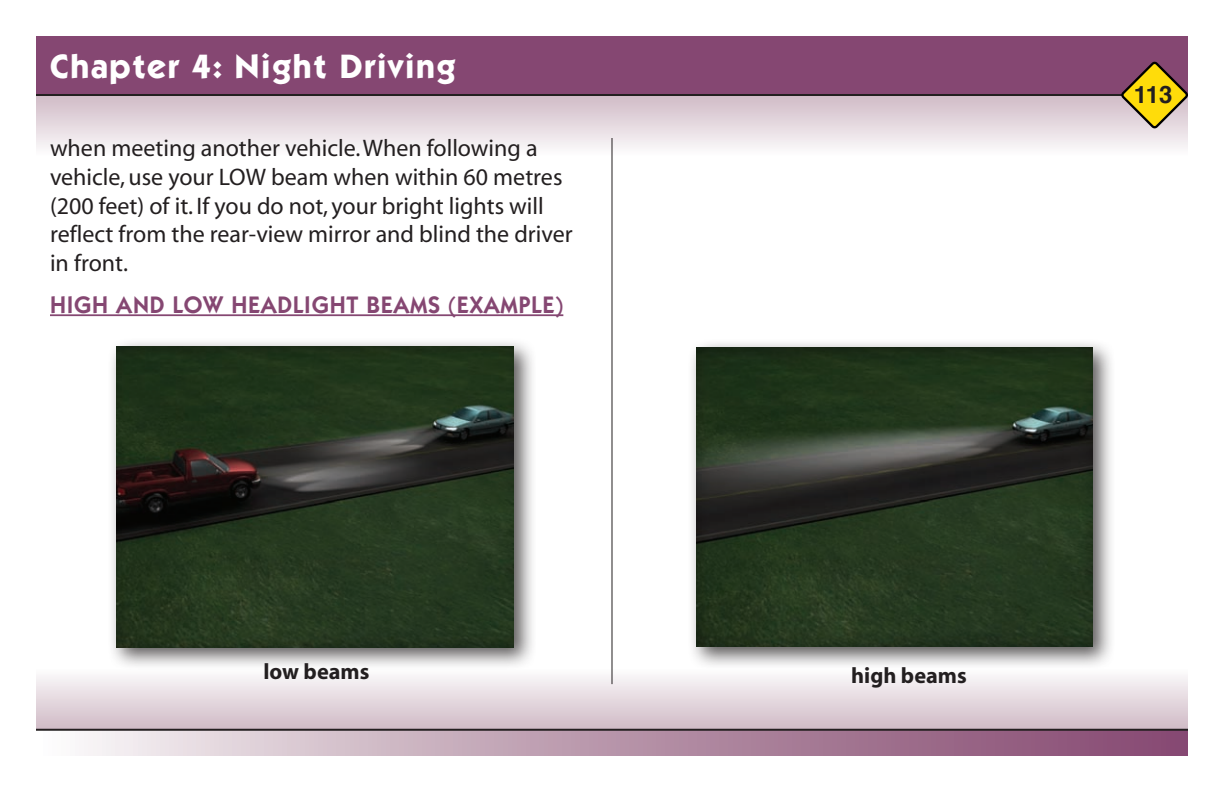
<style>
.page{position:relative;width:1224px;height:792px;background:#fff}
.page>*{position:absolute;margin:0;border:0;box-sizing:border-box;transform-origin:0 0}
.t1{font:700 34px "Itc Kabel";letter-spacing:.05em;color:#fff}
.t2{font:24px/28.8px "Myriad";color:#231f20}
.t3{font:600 24px "Itc Kabel";letter-spacing:.03em;color:#854772}
.Paragraph_Style_1{font:700 24px "Helvetica";color:#231f20}
.t4{font:700 22.4px "Myriad";color:#231f20}
</style>
<div class="page">
<div style="left:36px;top:666px;width:1152px;height:63px;background:linear-gradient(to bottom,#fff,#d0bac6)"></div>
<div style="left:36px;top:36px;width:1152px;height:60px;background:#854772"></div>
<div style="left:36px;top:730px;width:1152px;height:26px;background:linear-gradient(to right,#f6f4f3,#80416a)"></div>
<div style="left:36px;top:96px;width:1152px;height:63px;background:linear-gradient(to bottom,#d0bbc6,#fff)"></div>
<hr style="left:36px;top:94px;width:1152px;height:2px;background:#231f20">
<hr style="left:36px;top:729px;width:1152px;height:2px;background:#231f20">
<svg style="left:1120px;top:61px;width:68px;height:69px"></svg>
<hr style="left:611px;top:138px;width:1px;height:546px;background:#231f20">
<div style="left:106px;top:336px;width:430px;height:334px;background:#231f20;opacity:.75"></div>
<img style="left:116px;top:346px;width:398px;height:301px">
<div style="left:686px;top:337px;width:429px;height:332px;background:#231f20;opacity:.75"></div>
<img style="left:696px;top:347px;width:396px;height:299px">
<hr style="left:50px;top:314px;width:513px;height:2px;background:#854772">
<p class="t1" style="left:50px;top:46px;width:407px">Chapter 4: Night Driving</p>
<p class="t2" style="left:50px;top:135px;width:524px">when meeting another vehicle. When following a vehicle, use your LOW beam when within 60 metres (200 feet) of it. If you do not, your bright lights will reflect from the rear-view mirror and blind the driver in front.</p>
<p class="t3" style="left:50px;top:291px;width:515px">HIGH AND LOW HEADLIGHT BEAMS (EXAMPLE)</p>
<p class="t4" style="left:263px;top:660px;width:108px">low beams</p>
<p class="t4" style="left:851px;top:664px;width:117px">high beams</p>
<p class="Paragraph_Style_1" style="left:1134px;top:75px;width:40px">113</p>
</div>
